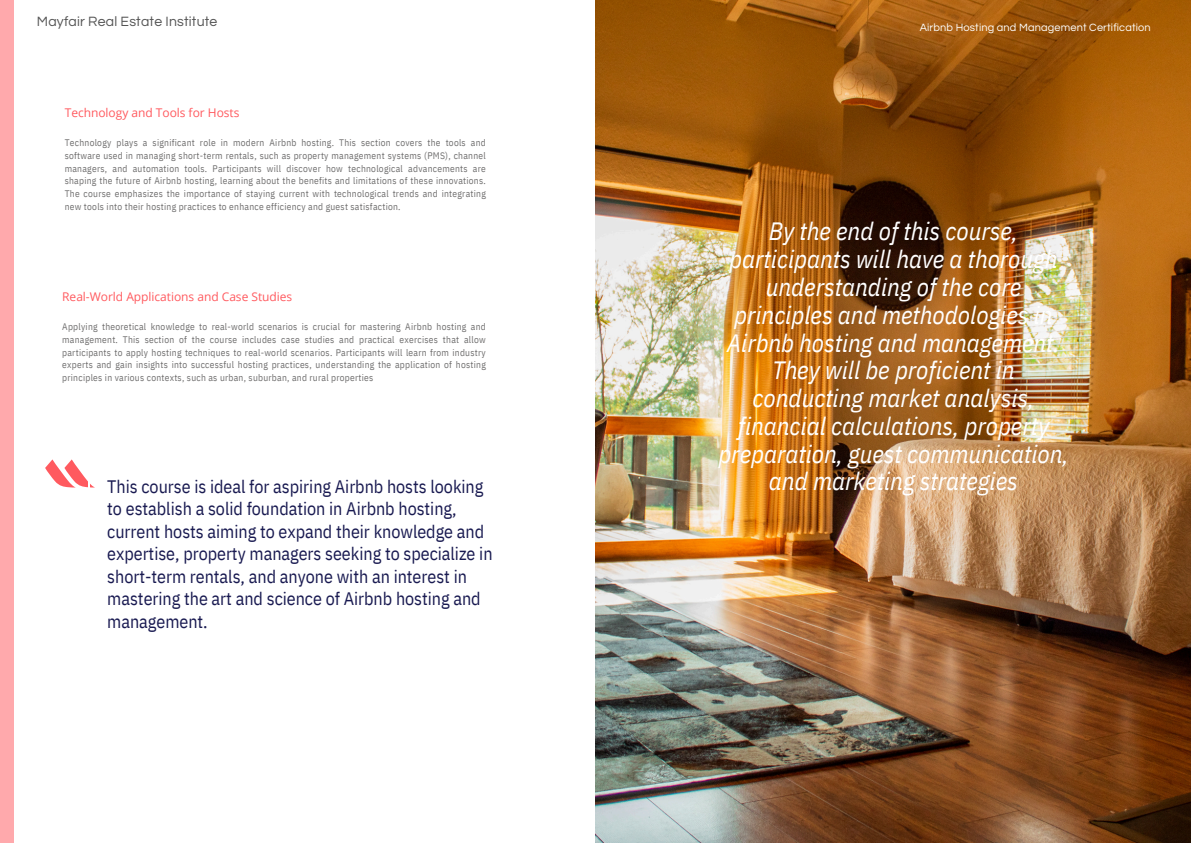
<style>
.page{position:relative;width:1191px;height:843px;background:#fff}
.page>*{position:absolute;margin:0;border:0;box-sizing:border-box;transform-origin:0 0}
.t1{font:italic 25px/27.8px "IBM Plex Sans Cond";color:#fff;text-align:center}
.t2{font:18px/22.5px "IBM Plex Sans Cond";color:#191a51}
.t3{font:14px "Questrial";letter-spacing:.015em;color:#545454}
.t4{font:12px "Open Sans";letter-spacing:-.005em;color:#ff5a5f}
.t5{font:11px "Questrial";letter-spacing:.015em;color:#fff}
.t6{font:9.5px/12.8px "IBM Plex Sans Cond";letter-spacing:.025em;color:#706f6f;text-align:justify}
</style>
<div class="page">
<img style="left:595px;top:0;width:595px;height:842px">
<svg style="left:45px;top:459px;width:49px;height:28px"></svg>
<hr style="left:89px;top:460px;width:1px;height:210px;background:#fff">
<div style="left:0;top:0;width:14px;height:842px;background:#ffa9ac"></div>
<p class="t3" style="left:37px;top:14px;width:182px">Mayfair Real Estate Institute</p>
<h4 class="t5" style="left:919px;top:22px;width:232px">Airbnb Hosting and Management Certification</h4>
<p class="t4" style="left:65px;top:104px;width:176px">Technology and Tools for Hosts</p>
<h2 class="t6" style="left:65px;top:136px;width:422px">Technology plays a significant role in modern Airbnb hosting. This section covers the tools and software used in managing short-term rentals, such as property management systems (PMS), channel managers, and automation tools. Participants will discover how technological advancements are shaping the future of Airbnb hosting, learning about the benefits and limitations of these innovations.<br>The course emphasizes the importance of staying current with technological trends and integrating new tools into their hosting practices to enhance efficiency and guest satisfaction.</h2>
<p class="t4" style="left:62px;top:288px;width:231px">Real-World Applications and Case Studies</p>
<p class="t6" style="left:62px;top:320px;width:425px">Applying theoretical knowledge to real-world scenarios is crucial for mastering Airbnb hosting and management. This section of the course includes case studies and practical exercises that allow participants to apply hosting techniques to real-world scenarios. Participants will learn from industry experts and gain insights into successful hosting practices, understanding the application of hosting principles in various contexts, such as urban, suburban, and rural properties</p>
<h3 class="t2" style="left:107px;top:474px;width:387px">This course is ideal for aspiring Airbnb hosts looking to establish a solid foundation in Airbnb hosting, current hosts aiming to expand their knowledge and expertise, property managers seeking to specialize in short-term rentals, and anyone with an interest in mastering the art and science of Airbnb hosting and management.</h3>
<h4 class="t1" style="left:718px;top:217px;width:351px">By the end of this course, participants will have a thorough understanding of the core principles and methodologies in<br>Airbnb hosting and management.<br>They will be proficient in conducting market analysis, financial calculations, property preparation, guest communication, and marketing strategies</h4>
</div>
